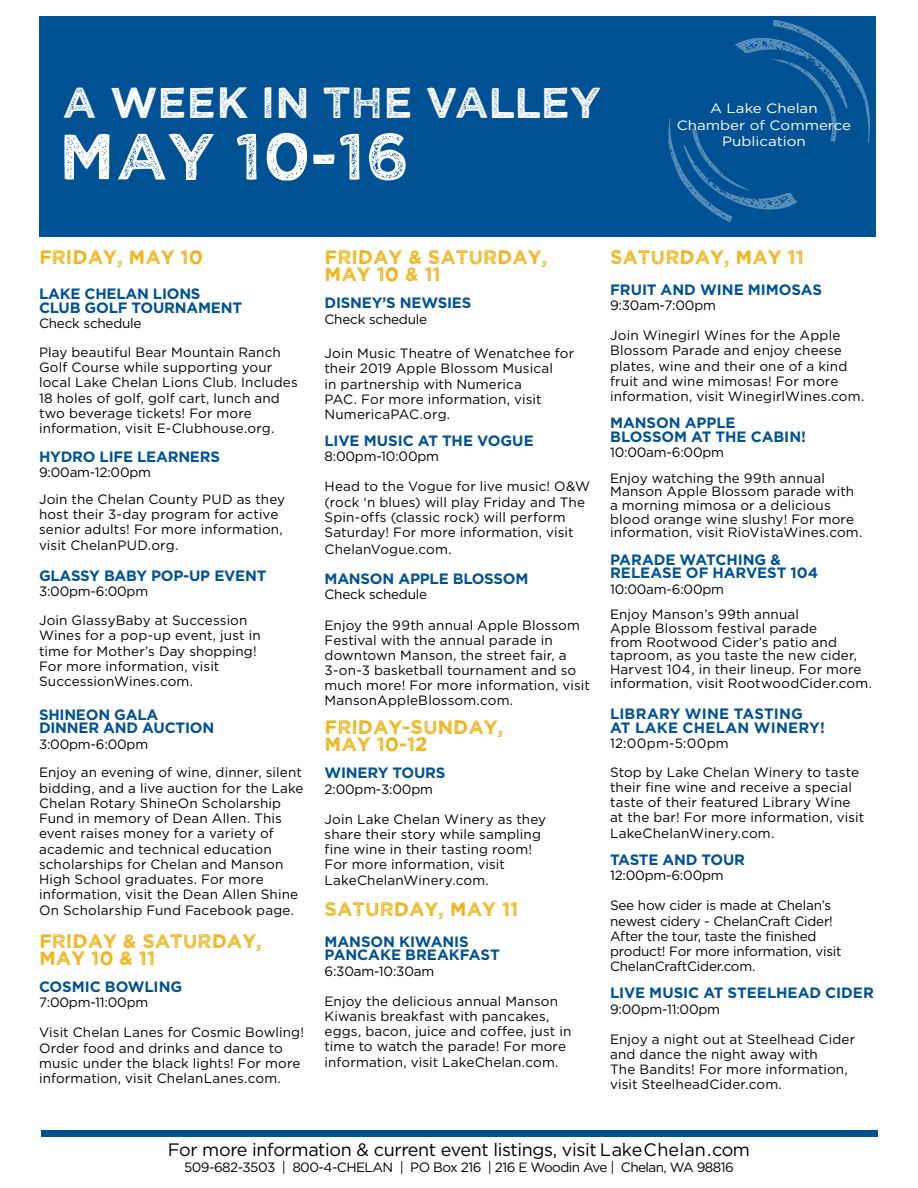
<style>
.page{position:relative;width:918px;height:1188px;background:#fff}
.page>*{position:absolute;margin:0;border:0;box-sizing:border-box;transform-origin:0 0}
.t1{font:66px "Wicked Grit";color:#fff}
.t2{font:43.5px "Wicked Grit";letter-spacing:-.01em;color:#fff}
.t3{font:19.5px/16.6px "Wicked Grit";color:#eeb111}
.t4{font:18px "Gotham";letter-spacing:-.02em;color:#000}
.t5{font:700 15px/13.6px "Gotham";letter-spacing:-.015em;color:#005295}
.t6{font:700 15px/13.6px "Gotham";letter-spacing:.015em;color:#005295}
.t7{font:13.5px/15.1px "Gotham";letter-spacing:.01em;color:#000}
.t8{font:13.5px/15.1px "Gotham";letter-spacing:-.015em;color:#000}
.t9{font:13.5px "Gotham";letter-spacing:-.04em;color:#000}
.t10{font:13.5px/16.2px "Gotham";color:#fff;text-align:center;scale:1.12 1}
</style>
<div class="page">
<div style="left:39px;top:17px;width:837px;height:220px;background:#005295"></div>
<div style="left:41px;top:1130px;width:837px;height:6px;background:#005295"></div>
<svg style="left:668px;top:20px;width:202px;height:202px"></svg>
<h2 class="t2" style="left:62px;top:74px;width:541px">A WEEK IN THE VALLEY</h2>
<h1 class="t1" style="left:58px;top:114px;width:352px">may 10-16</h1>
<p class="t10" style="left:677px;top:100px;width:157px">A Lake Chelan<br>Chamber of Commerce<br>Publication</p>
<h3 class="t3" style="left:39px;top:248px;width:166px">FRIDAY, MAY 10</h3>
<p class="t5" style="left:39px;top:287px;width:205px">LAKE CHELAN LIONS<br>CLUB GOLF TOURNAMENT</p>
<p class="t7" style="left:39px;top:309px;width:243px;line-height:28.8px">Check schedule<br>Play beautiful Bear Mountain Ranch</p>
<p class="t7" style="left:39px;top:360px;width:260px">Golf Course while supporting your local Lake Chelan Lions Club. Includes 18 holes of golf, golf cart, lunch and two beverage tickets! For more information, visit E-Clubhouse.org.</p>
<p class="t5" style="left:39px;top:450px;width:183px">HYDRO LIFE LEARNERS</p>
<p class="t7" style="left:39px;top:459px;width:248px;line-height:26.2px">9:00am-12:00pm<br>Join the Chelan County PUD as they</p>
<p class="t7" style="left:39px;top:506px;width:245px">host their 3-day program for active senior adults! For more information, visit ChelanPUD.org.</p>
<p class="t5" style="left:39px;top:569px;width:229px">GLASSY BABY POP-UP EVENT</p>
<p class="t7" style="left:39px;top:577px;width:210px;line-height:28.8px">3:00pm-6:00pm<br>Join GlassyBaby at Succession</p>
<p class="t7" style="left:39px;top:628px;width:223px">Wines for a pop-up event, just in time for Mother’s Day shopping!<br>For more information, visit<br>SuccessionWines.com.</p>
<p class="t5" style="left:39px;top:707px;width:177px">SHINEON GALA<br>DINNER AND AUCTION</p>
<p class="t7" style="left:39px;top:729px;width:264px;line-height:28.8px">3:00pm-6:00pm<br>Enjoy an evening of wine, dinner, silent</p>
<p class="t7" style="left:39px;top:780px;width:266px">bidding, and a live auction for the Lake Chelan Rotary ShineOn Scholarship Fund in memory of Dean Allen. This event raises money for a variety of academic and technical education scholarships for Chelan and Manson High School graduates. For more information, visit the Dean Allen Shine On Scholarship Fund Facebook page.</p>
<h3 class="t3" style="left:39px;top:931px;width:224px">FRIDAY &amp; SATURDAY,<br>MAY 10 &amp; 11</h3>
<p class="t5" style="left:39px;top:979px;width:145px">COSMIC BOWLING</p>
<p class="t8" style="left:39px;top:994px;width:111px">7:00pm-11:00pm</p>
<p class="t7" style="left:39px;top:1025px;width:267px">Visit Chelan Lanes for Cosmic Bowling!<br>Order food and drinks and dance to music under the black lights! For more information, visit ChelanLanes.com.</p>
<h3 class="t3" style="left:325px;top:248px;width:224px">FRIDAY &amp; SATURDAY,<br>MAY 10 &amp; 11</h3>
<p class="t5" style="left:325px;top:296px;width:148px">DISNEY’S NEWSIES</p>
<p class="t8" style="left:325px;top:311px;width:104px">Check schedule</p>
<p class="t7" style="left:325px;top:346px;width:251px">Join Music Theatre of Wenatchee for their 2019 Apple Blossom Musical<br>in partnership with Numerica<br>PAC. For more information, visit<br>NumericaPAC.org.</p>
<p class="t5" style="left:325px;top:434px;width:211px">LIVE MUSIC AT THE VOGUE</p>
<p class="t8" style="left:325px;top:449px;width:116px">8:00pm-10:00pm</p>
<p class="t7" style="left:325px;top:479px;width:267px">Head to the Vogue for live music! O&amp;W (rock ‘n blues) will play Friday and The Spin-offs (classic rock) will perform Saturday! For more information, visit</p>
<p class="t7" style="left:325px;top:541px;width:129px">ChelanVogue.com.</p>
<p class="t5" style="left:325px;top:572px;width:205px">MANSON APPLE BLOSSOM</p>
<p class="t8" style="left:325px;top:587px;width:104px">Check schedule</p>
<p class="t7" style="left:325px;top:617px;width:267px">Enjoy the 99th annual Apple Blossom Festival with the annual parade in downtown Manson, the street fair, a 3-on-3 basketball tournament and so much more! For more information, visit MansonAppleBlossom.com.</p>
<h3 class="t3" style="left:325px;top:718px;width:180px">FRIDAY-SUNDAY,<br>MAY 10-12</h3>
<p class="t5" style="left:325px;top:766px;width:122px">WINERY TOURS</p>
<p class="t8" style="left:325px;top:781px;width:110px">2:00pm-3:00pm</p>
<p class="t7" style="left:325px;top:811px;width:223px">Join Lake Chelan Winery as they share their story while sampling fine wine in their tasting room!<br>For more information, visit<br>LakeChelanWinery.com.</p>
<h3 class="t3" style="left:325px;top:900px;width:196px">SATURDAY, MAY 11</h3>
<p class="t5" style="left:325px;top:935px;width:177px">MANSON KIWANIS<br>PANCAKE BREAKFAST</p>
<p class="t8" style="left:325px;top:963px;width:111px">6:30am-10:30am</p>
<p class="t7" style="left:325px;top:993px;width:248px">Enjoy the delicious annual Manson Kiwanis breakfast with pancakes, eggs, bacon, juice and coffee, just in time to watch the parade! For more information, visit LakeChelan.com.</p>
<h3 class="t3" style="left:610px;top:248px;width:196px">SATURDAY, MAY 11</h3>
<p class="t5" style="left:610px;top:282px;width:214px">FRUIT AND WINE MIMOSAS</p>
<p class="t8" style="left:610px;top:297px;width:107px">9:30am-7:00pm</p>
<p class="t7" style="left:610px;top:328px;width:256px">Join Winegirl Wines for the Apple Blossom Parade and enjoy cheese plates, wine and their one of a kind fruit and wine mimosas! For more information, visit WinegirlWines.com.</p>
<p class="t5" style="left:610px;top:416px;width:197px">MANSON APPLE<br>BLOSSOM AT THE CABIN!</p>
<p class="t7" style="left:610px;top:439px;width:216px;line-height:25.7px">10:00am-6:00pm<br>Enjoy watching the 99th annual</p>
<p class="t7" style="left:610px;top:485px;width:254px;line-height:13.6px">Manson Apple Blossom parade with a morning mimosa or a delicious blood orange wine slushy! For more information, visit RioVistaWines.com.</p>
<p class="t5" style="left:610px;top:553px;width:210px">PARADE WATCHING &amp;<br>RELEASE OF HARVEST 104</p>
<p class="t7" style="left:610px;top:576px;width:191px;line-height:25.7px">10:00am-6:00pm<br>Enjoy Manson’s 99th annual</p>
<p class="t7" style="left:610px;top:621px;width:263px;line-height:13.6px">Apple Blossom festival parade<br>from Rootwood Cider’s patio and taproom, as you taste the new cider, Harvest 104, in their lineup. For more information, visit RootwoodCider.com.</p>
<p class="t6" style="left:610px;top:707px;width:216px">LIBRARY WINE TASTING<br>AT LAKE CHELAN WINERY!</p>
<p class="t7" style="left:610px;top:729px;width:250px;line-height:28.7px">12:00pm-5:00pm<br>Stop by Lake Chelan Winery to taste</p>
<p class="t7" style="left:610px;top:779px;width:256px">their fine wine and receive a special taste of their featured Library Wine at the bar! For more information, visit LakeChelanWinery.com.</p>
<p class="t5" style="left:610px;top:853px;width:136px">TASTE AND TOUR</p>
<p class="t8" style="left:610px;top:867px;width:115px">12:00pm-6:00pm</p>
<p class="t8" style="left:610px;top:898px;width:233px">See how cider is made at Chelan’s newest cidery - ChelanCraft Cider!<br>After the tour, taste the finished product! For more information, visit<br>ChelanCraftCider.com.</p>
<p class="t5" style="left:610px;top:986px;width:265px">LIVE MUSIC AT STEELHEAD CIDER</p>
<p class="t8" style="left:610px;top:1001px;width:111px">9:00pm-11:00pm</p>
<p class="t7" style="left:610px;top:1031px;width:247px">Enjoy a night out at Steelhead Cider and dance the night away with<br>The Bandits! For more information, visit SteelheadCider.com.</p>
<h3 class="t4" style="left:168px;top:1140px;width:584px">For more information &amp; current event listings, visit LakeChelan.com</h3>
<p class="t9" style="left:184px;top:1160px;width:551px">509-682-3503 | 800-4-CHELAN | PO Box 216 | 216 E Woodin Ave | Chelan, WA 98816</p>
</div>
